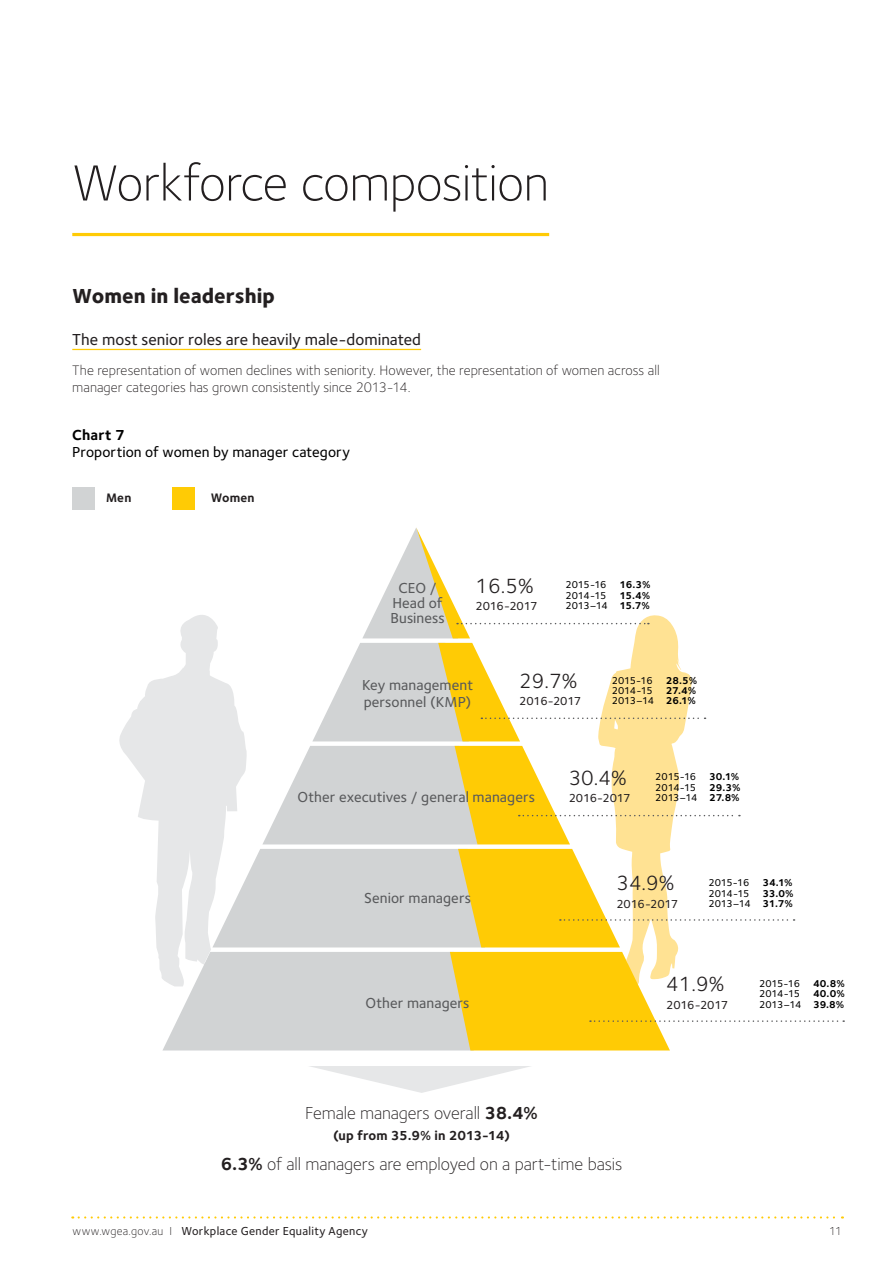
<style>
.page{position:relative;width:893px;height:1263px;background:#fff}
.page>*{position:absolute;margin:0;border:0;box-sizing:border-box;transform-origin:0 0}
.H2_Intro_Page_Headin{font:300 52.5px "Foundry Sterling";letter-spacing:-.015em;color:#231f20}
.t1{font:21.3px "Foundry Sterling";color:#231f20}
.H3_Sub_Header_no_lin{font:800 21px "Foundry Sterling";letter-spacing:.005em;color:#231f20}
.P_Body_Copy_-_legit{font:300 18px "Foundry Sterling";letter-spacing:-.005em;color:#231f20}
.H4_Sub_Header_with_l{font:500 16.5px "Foundry Sterling";letter-spacing:.005em;color:#231f20}
.Body_Copy{font:500 15px/17.2px "Foundry Sterling";letter-spacing:.005em;color:#58595b}
.H5_Table_Headings{font:500 15px/17.2px "Foundry Sterling";letter-spacing:.01em;color:#000}
.H4_Sub_Header_with_l-2{font:500 15px/15px "Foundry Sterling";letter-spacing:.005em;color:#58595b;text-align:center}
.P_Body_Copy_-_legit-2{font:300 14.25px/17.2px "Foundry Sterling";letter-spacing:.005em;color:#231f20}
.P_Body_Copy_-_legit-3{font:700 13.5px "Foundry Sterling";letter-spacing:-.005em;color:#231f20}
.P_Body_Copy_-_Bullet{font:700 12.75px "Foundry Sterling";letter-spacing:.02em;color:#231f20}
.P_Body_Copy_-_legit-4{font:500 12px "Foundry Sterling";letter-spacing:.025em;color:#231f20}
.P_Body_Copy_-_legit-5{font:500 12px "Foundry Sterling";letter-spacing:-.01em;color:#231f20}
.t2{font:300 12px "Foundry Sterling";color:#231f20}
.H3_Sub_Header_no_lin-2{font:500 10.35px "Foundry Sterling";letter-spacing:-.025em;color:#000}
.H3_Sub_Header_no_lin-3{font:700 10.35px "Foundry Sterling";letter-spacing:-.005em;color:#000}
.s1{font-weight:700}
.s2{font-weight:300}
</style>
<div class="page">
<svg style="left:79px;top:1216px;width:764px;height:2px"></svg>
<svg style="left:119px;top:679px;width:43px;height:296px"></svg>
<hr style="left:72px;top:233px;width:477px;height:3px;background:#ffcb05">
<hr style="left:72px;top:349px;width:349px;height:1px;background:#ffcb05">
<div style="left:72px;top:487px;width:23px;height:23px;background:#d1d3d4"></div>
<div style="left:172px;top:487px;width:22px;height:23px;background:#ffcb05"></div>
<svg style="left:162px;top:528px;width:682px;height:522px"></svg>
<svg style="left:310px;top:1066px;width:221px;height:27px"></svg>
<h1 class="H2_Intro_Page_Headin" style="left:72px;top:152px;width:478px">Workforce composition</h1>
<p class="H3_Sub_Header_no_lin" style="left:72px;top:283px;width:204px">Women in leadership</p>
<p class="H4_Sub_Header_with_l" style="left:72px;top:330px;width:350px">The most senior roles are heavily male-dominated</p>
<p class="P_Body_Copy_-_legit-2" style="left:72px;top:362px;width:589px">The representation of women declines with seniority. However, the representation of women across all manager categories has grown consistently since 2013-14.</p>
<p class="H5_Table_Headings" style="left:72px;top:426px;width:279px"><span class="s1">Chart 7<br></span>Proportion of women by manager category</p>
<p class="P_Body_Copy_-_Bullet" style="left:106px;top:490px;width:27px">Men</p>
<p class="P_Body_Copy_-_Bullet" style="left:211px;top:490px;width:45px">Women</p>
<p class="H4_Sub_Header_with_l-2" style="left:390px;top:581px;width:56px">CEO /<br>Head of<br>Business</p>
<p class="t1" style="left:476px;top:573px;width:59px">16.5%</p>
<p class="P_Body_Copy_-_legit-5" style="left:476px;top:599px;width:63px">2016-2017</p>
<p class="H3_Sub_Header_no_lin-2" style="left:565px;top:579px;width:42px">2015-16</p>
<p class="H3_Sub_Header_no_lin-3" style="left:619px;top:579px;width:33px">16.3%</p>
<p class="H3_Sub_Header_no_lin-2" style="left:565px;top:589px;width:42px">2014-15</p>
<p class="H3_Sub_Header_no_lin-3" style="left:619px;top:589px;width:32px">15.4%</p>
<p class="H3_Sub_Header_no_lin-2" style="left:565px;top:599px;width:86px">2013–14 <span class="s1">15.7%</span></p>
<p class="Body_Copy" style="left:362px;top:677px;width:112px">Key management personnel (KMP)</p>
<p class="t1" style="left:519px;top:668px;width:59px">29.7%</p>
<p class="P_Body_Copy_-_legit-5" style="left:519px;top:694px;width:63px">2016-2017</p>
<p class="H3_Sub_Header_no_lin-2" style="left:612px;top:674px;width:42px">2015-16</p>
<p class="H3_Sub_Header_no_lin-3" style="left:666px;top:674px;width:33px">28.5%</p>
<p class="H3_Sub_Header_no_lin-2" style="left:612px;top:684px;width:42px">2014-15</p>
<p class="H3_Sub_Header_no_lin-3" style="left:666px;top:684px;width:32px">27.4%</p>
<p class="H3_Sub_Header_no_lin-2" style="left:612px;top:695px;width:86px">2013–14 <span class="s1">26.1%</span></p>
<p class="Body_Copy" style="left:297px;top:789px;width:239px">Other executives / general managers</p>
<p class="Body_Copy" style="left:364px;top:890px;width:108px">Senior managers</p>
<p class="Body_Copy" style="left:366px;top:995px;width:105px">Other managers</p>
<p class="t1" style="left:569px;top:765px;width:59px">30.4%</p>
<p class="P_Body_Copy_-_legit-5" style="left:569px;top:791px;width:63px">2016-2017</p>
<p class="H3_Sub_Header_no_lin-2" style="left:655px;top:771px;width:42px">2015-16</p>
<p class="H3_Sub_Header_no_lin-3" style="left:709px;top:771px;width:32px">30.1%</p>
<p class="H3_Sub_Header_no_lin-2" style="left:655px;top:781px;width:42px">2014-15</p>
<p class="H3_Sub_Header_no_lin-3" style="left:709px;top:781px;width:33px">29.3%</p>
<p class="H3_Sub_Header_no_lin-2" style="left:655px;top:791px;width:86px">2013–14 <span class="s1">27.8%</span></p>
<p class="t1" style="left:616px;top:871px;width:59px">34.9%</p>
<p class="P_Body_Copy_-_legit-5" style="left:616px;top:896px;width:63px">2016-2017</p>
<p class="H3_Sub_Header_no_lin-2" style="left:708px;top:877px;width:42px">2015-16</p>
<p class="H3_Sub_Header_no_lin-3" style="left:762px;top:877px;width:32px">34.1%</p>
<p class="H3_Sub_Header_no_lin-2" style="left:708px;top:887px;width:42px">2014-15</p>
<p class="H3_Sub_Header_no_lin-3" style="left:762px;top:887px;width:33px">33.0%</p>
<p class="H3_Sub_Header_no_lin-2" style="left:708px;top:897px;width:86px">2013–14 <span class="s1">31.7%</span></p>
<p class="t1" style="left:666px;top:972px;width:59px">41.9%</p>
<p class="P_Body_Copy_-_legit-5" style="left:666px;top:998px;width:63px">2016-2017</p>
<p class="H3_Sub_Header_no_lin-2" style="left:759px;top:977px;width:42px">2015-16</p>
<p class="H3_Sub_Header_no_lin-3" style="left:813px;top:977px;width:33px">40.8%</p>
<p class="H3_Sub_Header_no_lin-2" style="left:759px;top:988px;width:42px">2014-15</p>
<p class="H3_Sub_Header_no_lin-3" style="left:813px;top:988px;width:33px">40.0%</p>
<p class="H3_Sub_Header_no_lin-2" style="left:759px;top:998px;width:87px">2013–14 <span class="s1">39.8%</span></p>
<p class="P_Body_Copy_-_legit" style="left:305px;top:1102px;width:234px">Female managers overall <span class="s1">38.4%</span></p>
<p class="P_Body_Copy_-_legit-3" style="left:333px;top:1127px;width:178px">(up from 35.9% in 2013-14)</p>
<p class="P_Body_Copy_-_legit" style="left:221px;top:1153px;width:403px"><span class="s1">6.3%</span> of all managers are employed on a part-time basis</p>
<p class="P_Body_Copy_-_legit-4" style="left:73px;top:1224px;width:297px"><span class="s2">www.wgea.gov.au I</span> Workplace Gender Equality Agency</p>
<p class="t2" style="left:829px;top:1224px;width:14px">11</p>
</div>
